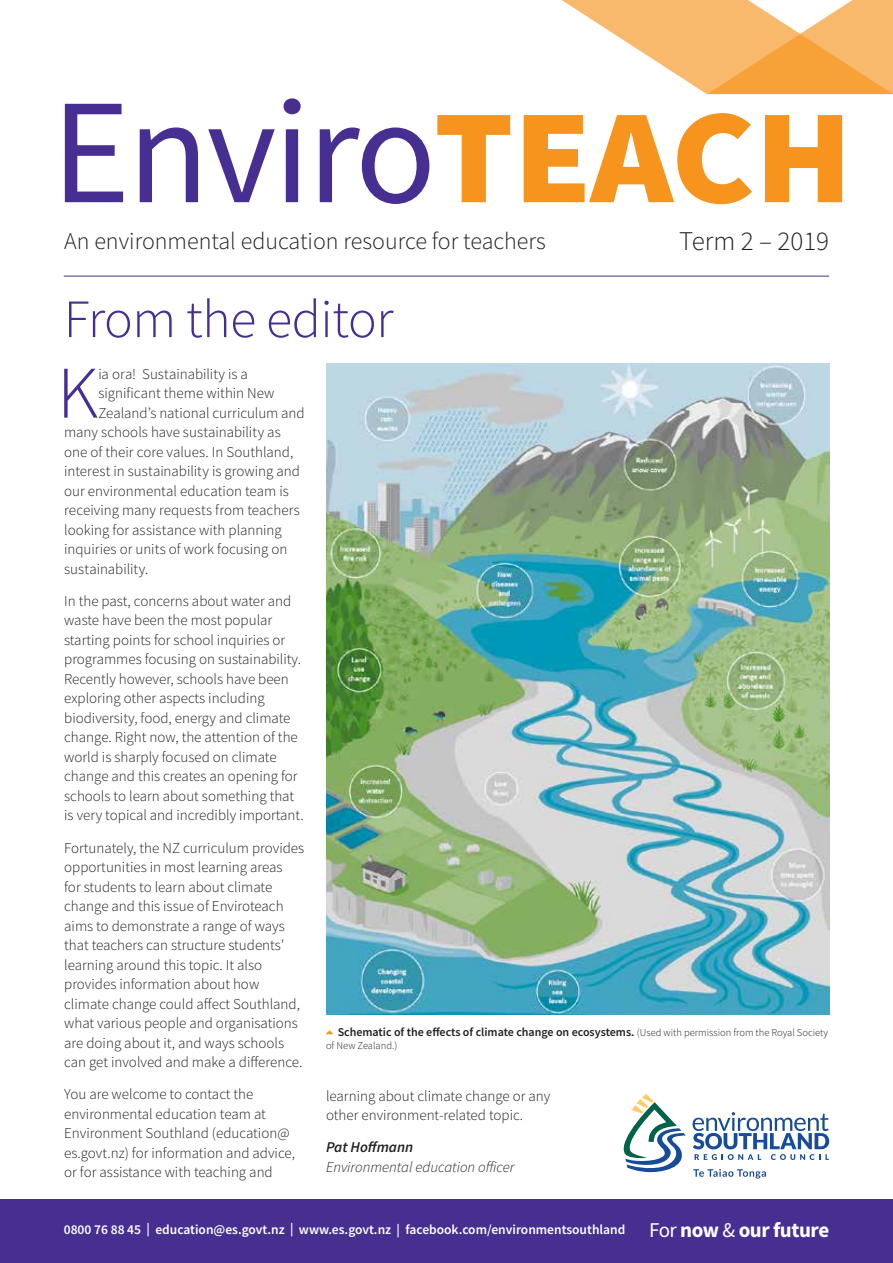
<style>
.page{position:relative;width:893px;height:1263px;background:#fff}
.page>*{position:absolute;margin:0;border:0;box-sizing:border-box;transform-origin:0 0}
.t1{font:150px "Source Sans Pro";letter-spacing:-.02em;color:#472f92}
.t2{font:300 74.25px "Source Sans Pro";color:#472f92}
.t3{font:300 54px "Source Sans Pro";letter-spacing:-.01em;color:#472f92}
.t4{font:300 27px "Source Sans Pro";color:#231f20}
.t5{font:300 24px "Source Sans Pro";color:#231f20}
.t6{font:700 21px "Source Sans Pro";letter-spacing:-.02em;color:#fff}
.t7{font:300 15px/19.5px "Source Sans Pro";color:#231f20}
.t8{font:italic 300 15px "Source Sans Pro";color:#231f20}
.t9{font:italic 600 15px "Source Sans Pro";color:#231f20}
.t10{font:600 13.5px "Source Sans Pro";color:#fff}
.t11{font:600 12px "Source Sans Pro";color:#231f20}
.t12{font:300 10.5px "Source Sans Pro";color:#231f20}
.s1{font-weight:700;font-size:165px;color:#f7941e}
.s2{color:#f7941e}
.s3{font-weight:300;font-size:10.5px}
.s4{font-weight:400}
</style>
<div class="page">
<div style="left:0;top:1199px;width:893px;height:64px;background:#472f92"></div>
<svg style="left:623px;top:1094px;width:63px;height:79px"></svg>
<svg style="left:693px;top:1169px;width:73px;height:9px"></svg>
<svg style="left:693px;top:1112px;width:136px;height:48px"></svg>
<hr style="left:64px;top:276px;width:765px;height:1px;background:#472f92">
<svg style="left:562px;top:0;width:331px;height:94px"></svg>
<img style="left:326px;top:364px;width:503px;height:650px">
<h1 class="t1" style="left:51px;top:57px;width:805px">Enviro<span class="s1">teach</span></h1>
<h3 class="t5" style="left:64px;top:227px;width:483px">An environmental education resource for teachers</h3>
<h3 class="t4" style="left:679px;top:224px;width:151px">Term 2 – 2019</h3>
<h3 class="t3" style="left:64px;top:286px;width:331px">From the editor</h3>
<h2 class="t2" style="left:57px;top:347px;width:43px">K</h2>
<p class="t7" style="left:98px;top:364px;width:151px">ia ora! Sustainability is a</p>
<p class="t7" style="left:98px;top:383px;width:178px">significant theme within New</p>
<p class="t7" style="left:98px;top:403px;width:208px">Zealand’s national curriculum and</p>
<p class="t7" style="left:64px;top:422px;width:218px">many schools have sustainability as</p>
<p class="t7" style="left:64px;top:442px;width:231px">one of their core values. In Southland,</p>
<p class="t7" style="left:64px;top:461px;width:237px">interest in sustainability is growing and</p>
<p class="t7" style="left:64px;top:481px;width:226px">our environmental education team is</p>
<p class="t7" style="left:64px;top:500px;width:237px">receiving many requests from teachers</p>
<p class="t7" style="left:64px;top:520px;width:219px">looking for assistance with planning</p>
<p class="t7" style="left:64px;top:539px;width:225px">inquiries or units of work focusing on</p>
<p class="t7" style="left:64px;top:559px;width:86px">sustainability.</p>
<p class="t7" style="left:64px;top:591px;width:241px">In the past, concerns about water and waste have been the most popular starting points for school inquiries or programmes focusing on sustainability.<br>Recently however, schools have been exploring other aspects including biodiversity, food, energy and climate change. Right now, the attention of the world is sharply focused on climate change and this creates an opening for schools to learn about something that is very topical and incredibly important.</p>
<p class="t7" style="left:64px;top:838px;width:242px">Fortunately, the NZ curriculum provides opportunities in most learning areas<br>for students to learn about climate change and this issue of Enviroteach aims to demonstrate a range of ways that teachers can structure students’ learning around this topic. It also provides information about how climate change could affect Southland, what various people and organisations are doing about it, and ways schools can get involved and make a difference.</p>
<p class="t7" style="left:64px;top:1085px;width:232px">You are welcome to contact the environmental education team at Environment Southland (education@ es.govt.nz) for information and advice, or for assistance with teaching and</p>
<p class="t11" style="left:326px;top:1024px;width:503px"><span class="s2">➢</span> Schematic of the effects of climate change on ecosystems. <span class="s3">(Used with permission from the Royal Society</span></p>
<p class="t12" style="left:326px;top:1039px;width:73px">of New Zealand.)</p>
<p class="t7" style="left:326px;top:1086px;width:226px">learning about climate change or any other environment-related topic.</p>
<p class="t9" style="left:326px;top:1137px;width:89px">Pat Hoffmann</p>
<p class="t8" style="left:326px;top:1158px;width:190px">Environmental education officer</p>
<p class="t10" style="left:64px;top:1220px;width:563px">0800 76 88 45 | education@es.govt.nz | www.es.govt.nz | facebook.com/environmentsouthland</p>
<h3 class="t6" style="left:649px;top:1215px;width:182px"><span class="s4">For</span> now <span class="s4">&amp;</span> our future</h3>
</div>
